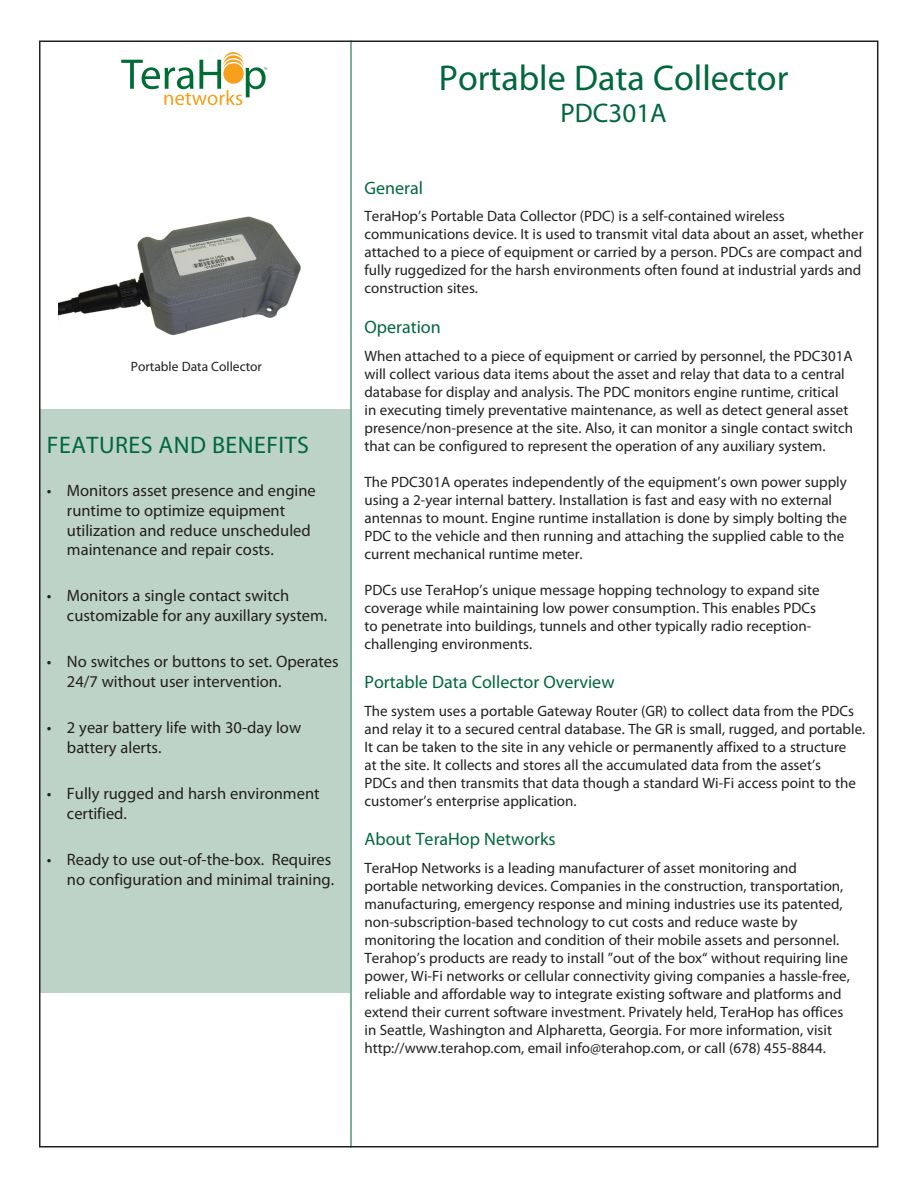
<style>
.page{position:relative;width:918px;height:1188px;background:#fff}
.page>*{position:absolute;margin:0;border:0;box-sizing:border-box;transform-origin:0 0}
.t1{font:36px "Myriad Pro";color:#00673e}
.t2{font:27px "Myriad Pro";color:#00673e}
.cap_heads{font:24px "Myriad Pro";letter-spacing:.02em;color:#00673e}
.About_subs{font:18px "Myriad Pro";color:#00673e}
.bullets{font:16.5px/19.8px "Myriad Pro";color:#231f20}
.body{font:15px/18px "Myriad Pro";color:#231f20}
.t3{font:13.5px "Myriad Pro";color:#231f20}
</style>
<div class="page">
<div style="left:39px;top:409px;width:311px;height:584px;background:#bdd3c8"></div>
<hr style="left:350px;top:40px;width:2px;height:1108px;background:#579377">
<img style="left:59px;top:216px;width:242px;height:120px">
<svg style="left:222px;top:51px;width:22px;height:23px"></svg>
<div style="left:221px;top:51px;width:24px;height:23px;border:1px solid #fff;border-radius:50%"></div>
<svg style="left:222px;top:54px;width:23px;height:23px"></svg>
<div style="left:222px;top:54px;width:23px;height:23px;border:1px solid #fff;border-radius:50%"></div>
<div style="left:222px;top:58px;width:23px;height:24px;border:1px solid #fff;border-radius:50%"></div>
<svg style="left:121px;top:60px;width:146px;height:45px"></svg>
<p class="t3" style="left:131px;top:358px;width:133px">Portable Data Collector</p>
<p class="cap_heads" style="left:47px;top:430px;width:264px">FEATURES AND BENEFITS</p>
<p class="bullets" style="left:67px;top:480px;width:250px;text-indent:-20px">• Monitors asset presence and engine runtime to optimize equipment utilization and reduce unscheduled maintenance and repair costs.</p>
<p class="bullets" style="left:67px;top:586px;width:262px;text-indent:-20px">• Monitors a single contact switch customizable for any auxillary system.</p>
<p class="bullets" style="left:67px;top:652px;width:273px;text-indent:-20px">• No switches or buttons to set. Operates<br>24/7 without user intervention.</p>
<p class="bullets" style="left:67px;top:718px;width:236px;text-indent:-20px">• 2 year battery life with 30-day low battery alerts.</p>
<p class="bullets" style="left:67px;top:783px;width:254px;text-indent:-20px">• Fully rugged and harsh environment certified.</p>
<p class="bullets" style="left:47px;top:849px;width:289px;text-align:right">• Ready to use out-of-the-box. Requires no configuration and minimal training.</p>
<p class="t1" style="left:439px;top:56px;width:351px">Portable Data Collector</p>
<p class="t2" style="left:561px;top:97px;width:108px">PDC301A</p>
<p class="About_subs" style="left:364px;top:176px;width:60px">General</p>
<p class="body" style="left:364px;top:207px;width:501px">TeraHop’s Portable Data Collector (PDC) is a self-contained wireless communications device. It is used to transmit vital data about an asset, whether attached to a piece of equipment or carried by a person. PDCs are compact and fully ruggedized for the harsh environments often found at industrial yards and construction sites.</p>
<p class="About_subs" style="left:364px;top:316px;width:78px">Operation</p>
<p class="body" style="left:364px;top:346px;width:490px">When attached to a piece of equipment or carried by personnel, the PDC301A will collect various data items about the asset and relay that data to a central database for display and analysis. The PDC monitors engine runtime, critical in executing timely preventative maintenance, as well as detect general asset presence/non-presence at the site. Also, it can monitor a single contact switch that can be configured to represent the operation of any auxiliary system.</p>
<p class="body" style="left:364px;top:472px;width:484px">The PDC301A operates independently of the equipment’s own power supply using a 2-year internal battery. Installation is fast and easy with no external antennas to mount. Engine runtime installation is done by simply bolting the PDC to the vehicle and then running and attaching the supplied cable to the current mechanical runtime meter.</p>
<p class="body" style="left:364px;top:580px;width:457px">PDCs use TeraHop’s unique message hopping technology to expand site coverage while maintaining low power consumption. This enables PDCs to penetrate into buildings, tunnels and other typically radio reception&shy;challenging environments.</p>
<p class="About_subs" style="left:364px;top:671px;width:252px">Portable Data Collector Overview</p>
<p class="body" style="left:364px;top:702px;width:502px">The system uses a portable Gateway Router (GR) to collect data from the PDCs and relay it to a secured central database. The GR is small, rugged, and portable.<br>It can be taken to the site in any vehicle or permanently affixed to a structure<br>at the site. It collects and stores all the accumulated data from the asset’s<br>PDCs and then transmits that data though a standard Wi-Fi access point to the customer’s enterprise application.</p>
<p class="About_subs" style="left:364px;top:828px;width:193px">About TeraHop Networks</p>
<p class="body" style="left:364px;top:859px;width:487px">TeraHop Networks is a leading manufacturer of asset monitoring and portable networking devices. Companies in the construction, transportation, manufacturing, emergency response and mining industries use its patented, non-subscription-based technology to cut costs and reduce waste by monitoring the location and condition of their mobile assets and personnel.<br>Terahop’s products are ready to install ”out of the box“ without requiring line power, Wi-Fi networks or cellular connectivity giving companies a hassle-free, reliable and affordable way to integrate existing software and platforms and extend their current software investment. Privately held, TeraHop has offices in Seattle, Washington and Alpharetta, Georgia. For more information, visit http://www.terahop.com, email info@terahop.com, or call (678) 455-8844.</p>
</div>
